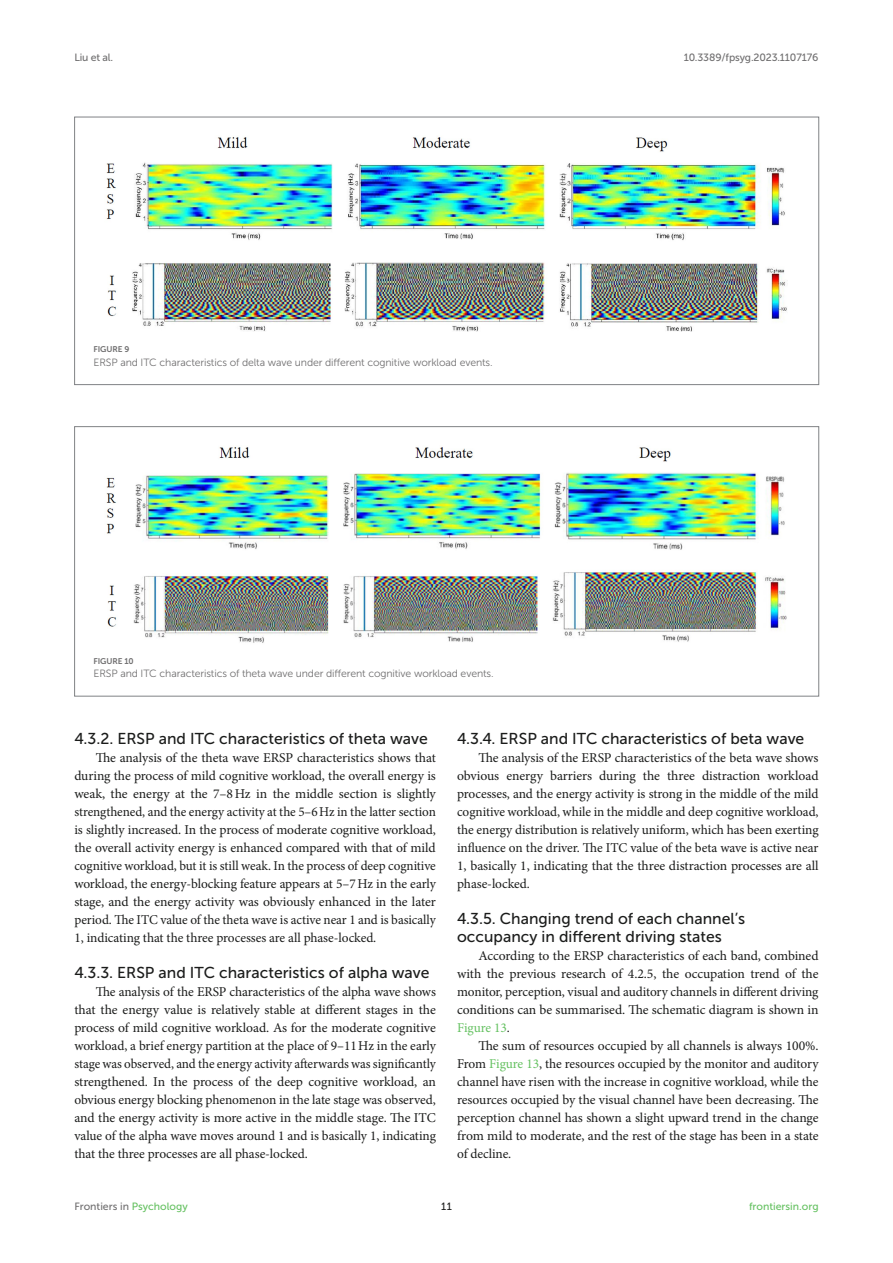
<style>
.page{position:relative;width:893px;height:1263px;background:#fff}
.page>*{position:absolute;margin:0;border:0;box-sizing:border-box;transform-origin:0 0}
.HEAD_3{font:15.75px/18px "Museo Sans 500";color:#1b1c1b}
.TEXT_FLUSH{font:13.5px/18px "Minion Pro";letter-spacing:-.005em;color:#1b1c1b;text-align:justify}
.TEXT{font:13.5px/18px "Minion Pro";letter-spacing:-.01em;color:#1b1c1b;text-align:justify}
.FIG_LEG{font:10.5px "Museo Sans 300";letter-spacing:-.01em;color:#706f70}
.t1{font:10.5px "Museo Sans 500";letter-spacing:-.015em;color:#706f70}
.t2{font:10.5px "Museo Sans 500";color:#65c161}
.t3{font:10.5px "Museo Sans 500";color:#1b1c1b}
.FIG_HD{font:8.25px "Museo Sans 700";letter-spacing:-.01em;color:#706f70}
.s1{color:#65c161}
</style>
<div class="page">
<img style="left:106px;top:137px;width:681px;height:195px">
<div style="left:74px;top:117px;width:745px;height:268px;border:1px solid #808285"></div>
<img style="left:106px;top:447px;width:681px;height:196px">
<div style="left:74px;top:426px;width:745px;height:270px;border:1px solid #808285"></div>
<p class="t1" style="left:74px;top:51px;width:40px">Liu et al.</p>
<p class="t1" style="left:684px;top:51px;width:136px">10.3389/fpsyg.2023.1107176</p>
<p class="FIG_HD" style="left:94px;top:345px;width:37px">FIGURE 9</p>
<p class="FIG_LEG" style="left:94px;top:356px;width:401px">ERSP and ITC characteristics of delta wave under different cognitive workload events.</p>
<p class="FIG_HD" style="left:94px;top:656px;width:42px">FIGURE 10</p>
<p class="FIG_LEG" style="left:94px;top:668px;width:402px">ERSP and ITC characteristics of theta wave under different cognitive workload events.</p>
<p class="HEAD_3" style="left:74px;top:730px;width:355px">4.3.2. ERSP and ITC characteristics of theta wave</p>
<p class="TEXT_FLUSH" style="left:74px;top:749px;width:363px;text-indent:21px">The analysis of the theta wave ERSP characteristics shows that during the process of mild cognitive workload, the overall energy is weak, the energy at the 7–8Hz in the middle section is slightly strengthened, and the energy activity at the 5–6Hz in the latter section is slightly increased. In the process of moderate cognitive workload, the overall activity energy is enhanced compared with that of mild cognitive workload, but it is still weak. In the process of deep cognitive workload, the energy-blocking feature appears at 5–7Hz in the early stage, and the energy activity was obviously enhanced in the later period. The ITC value of the theta wave is active near 1 and is basically 1, indicating that the three processes are all phase-locked.</p>
<p class="HEAD_3" style="left:74px;top:964px;width:357px">4.3.3. ERSP and ITC characteristics of alpha wave</p>
<p class="TEXT_FLUSH" style="left:74px;top:983px;width:363px;text-indent:21px">The analysis of the ERSP characteristics of the alpha wave shows that the energy value is relatively stable at different stages in the process of mild cognitive workload. As for the moderate cognitive workload, a brief energy partition at the place of 9–11Hz in the early stage was observed, and the energy activity afterwards was significantly strengthened. In the process of the deep cognitive workload, an obvious energy blocking phenomenon in the late stage was observed, and the energy activity is more active in the middle stage. The ITC value of the alpha wave moves around 1 and is basically 1, indicating that the three processes are all phase-locked.</p>
<p class="HEAD_3" style="left:457px;top:730px;width:349px">4.3.4. ERSP and ITC characteristics of beta wave</p>
<p class="TEXT_FLUSH" style="left:457px;top:749px;width:363px;text-indent:21px">The analysis of the ERSP characteristics of the beta wave shows obvious energy barriers during the three distraction workload processes, and the energy activity is strong in the middle of the mild cognitive workload, while in the middle and deep cognitive workload, the energy distribution is relatively uniform, which has been exerting influence on the driver. The ITC value of the beta wave is active near 1, basically 1, indicating that the three distraction processes are all phase-locked.</p>
<p class="HEAD_3" style="left:457px;top:910px;width:290px">4.3.5. Changing trend of each channel’s occupancy in different driving states</p>
<p class="TEXT_FLUSH" style="left:457px;top:947px;width:363px;text-indent:21px">According to the ERSP characteristics of each band, combined with the previous research of 4.2.5, the occupation trend of the monitor, perception, visual and auditory channels in different driving conditions can be summarised. The schematic diagram is shown in <span class="s1">Figure 13</span>.</p>
<p class="TEXT" style="left:457px;top:1037px;width:363px;text-indent:21px">The sum of resources occupied by all channels is always 100%.<br>From <span class="s1">Figure 13</span>, the resources occupied by the monitor and auditory channel have risen with the increase in cognitive workload, while the resources occupied by the visual channel have been decreasing. The perception channel has shown a slight upward trend in the change from mild to moderate, and the rest of the stage has been in a state of decline.</p>
<p class="t1" style="left:74px;top:1200px;width:115px">Frontiers in <span class="s1">Psychology</span></p>
<p class="t3" style="left:441px;top:1200px;width:12px">11</p>
<p class="t2" style="left:749px;top:1200px;width:71px">frontiersin.org</p>
</div>
